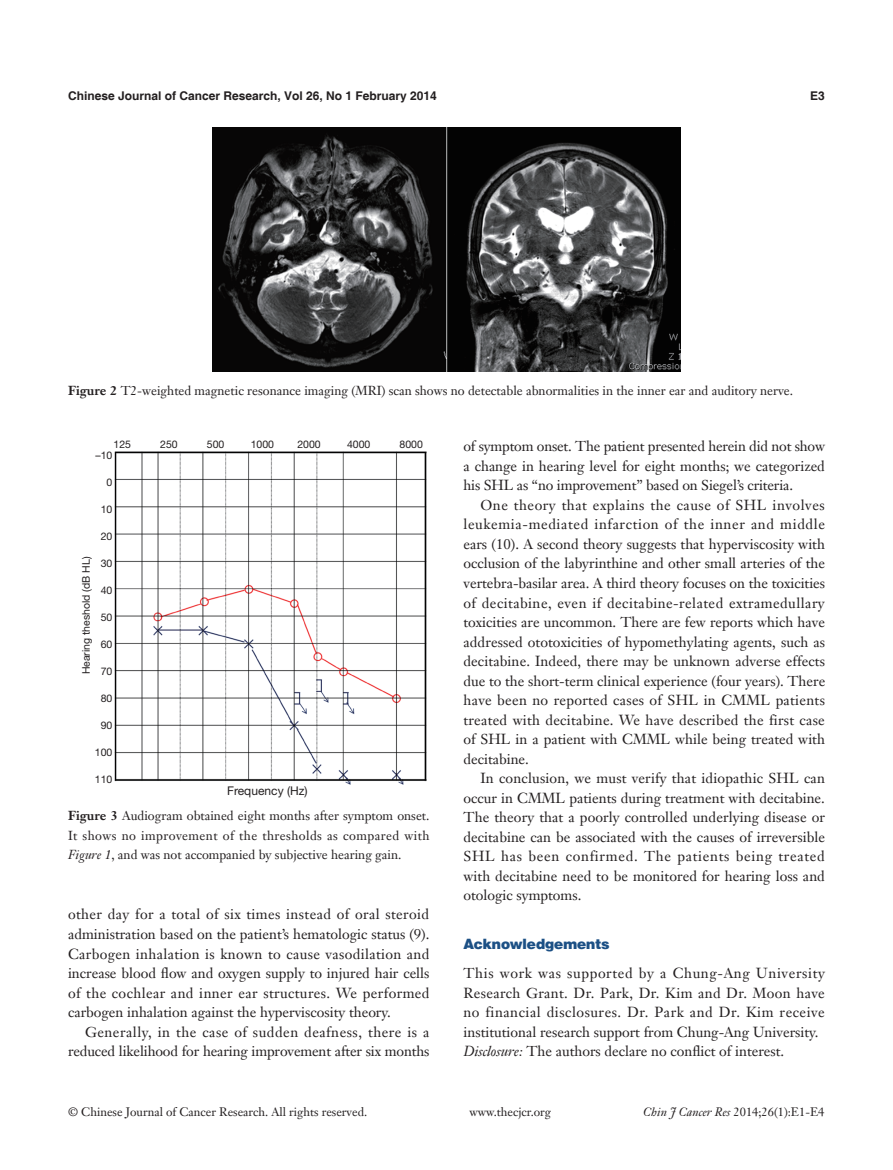
<style>
.page{position:relative;width:893px;height:1170px;background:#fff}
.page>*{position:absolute;margin:0;border:0;box-sizing:border-box;transform-origin:0 0}
.t1{font:14.25px/19.5px "Janson Text LT";color:#231f20;text-align:justify}
.t2{font:14.25px/19.5px "Janson Text LT";letter-spacing:.025em;color:#231f20}
.t3{font:900 14.25px "Helvetica";color:#1c5085}
.t4{font:12.75px/19.5px "Janson Text LT";color:#231f20;text-align:justify}
.t5{font:12px "Janson Text LT";color:#231f20}
.t6{font:700 12px "Helvetica";color:#231f20}
.t7{font:12px "Helvetica Neue LT Pro";color:#231f20}
.t8{font:10.5px "Helvetica Neue LT Pro";color:#231f20}
.s1{font-weight:700}
.s2{font-style:italic}
</style>
<div class="page">
<img style="left:213px;top:128px;width:468px;height:243px">
<img style="left:114px;top:451px;width:313px;height:333px">
<p class="t6" style="left:68px;top:88px;width:370px">Chinese Journal of Cancer Research, Vol 26, No 1 February 2014</p>
<p class="t6" style="left:810px;top:88px;width:16px">E3</p>
<p class="t4" style="left:68px;top:381px;width:727px"><span class="s1">Figure 2</span> T2-weighted magnetic resonance imaging (MRI) scan shows no detectable abnormalities in the inner ear and auditory nerve.</p>
<p class="t8" style="left:114px;top:438px;width:19px">125</p>
<p class="t8" style="left:160px;top:438px;width:19px">250</p>
<p class="t8" style="left:207px;top:438px;width:19px">500</p>
<p class="t8" style="left:251px;top:438px;width:25px">1000</p>
<p class="t8" style="left:297px;top:438px;width:25px">2000</p>
<p class="t8" style="left:347px;top:438px;width:25px">4000</p>
<p class="t8" style="left:400px;top:438px;width:25px">8000</p>
<p class="t8" style="left:96px;top:448px;width:18px">–10</p>
<p class="t8" style="left:107px;top:475px;width:7px">0</p>
<p class="t8" style="left:101px;top:502px;width:13px">10</p>
<p class="t8" style="left:101px;top:529px;width:13px">20</p>
<p class="t8" style="left:101px;top:556px;width:13px">30</p>
<p class="t8" style="left:101px;top:583px;width:13px">40</p>
<p class="t8" style="left:101px;top:610px;width:13px">50</p>
<p class="t8" style="left:101px;top:637px;width:13px">60</p>
<p class="t8" style="left:101px;top:664px;width:13px">70</p>
<p class="t8" style="left:101px;top:691px;width:13px">80</p>
<p class="t8" style="left:101px;top:718px;width:13px">90</p>
<p class="t8" style="left:95px;top:745px;width:19px">100</p>
<p class="t8" style="left:95px;top:772px;width:19px">110</p>
<p class="t8" style="left:80px;top:674px;width:120px;rotate:-90deg">Hearing theshold (dB HL)</p>
<p class="t7" style="left:227px;top:783px;width:82px">Frequency (Hz)</p>
<p class="t4" style="left:68px;top:806px;width:363px"><span class="s1">Figure 3</span> Audiogram obtained eight months after symptom onset.<br>It shows no improvement of the thresholds as compared with <span class="s2">Figure 1</span>, and was not accompanied by subjective hearing gain.</p>
<p class="t1" style="left:68px;top:904px;width:363px">other day for a total of six times instead of oral steroid administration based on the patient’s hematologic status (9).<br>Carbogen inhalation is known to cause vasodilation and increase blood flow and oxygen supply to injured hair cells of the cochlear and inner ear structures. We performed carbogen inhalation against the hyperviscosity theory.</p>
<p class="t1" style="left:68px;top:1021px;width:363px;text-align:right">Generally, in the case of sudden deafness, there is a reduced likelihood for hearing improvement after six months</p>
<p class="t1" style="left:463px;top:436px;width:363px">of symptom onset. The patient presented herein did not show a change in hearing level for eight months; we categorized his SHL as “no improvement” based on Siegel’s criteria.</p>
<p class="t1" style="left:463px;top:495px;width:363px;text-indent:17px">One theory that explains the cause of SHL involves leukemia-mediated infarction of the inner and middle ears (10). A second theory suggests that hyperviscosity with occlusion of the labyrinthine and other small arteries of the vertebra-basilar area. A third theory focuses on the toxicities of decitabine, even if decitabine-related extramedullary toxicities are uncommon. There are few reports which have addressed ototoxicities of hypomethylating agents, such as decitabine. Indeed, there may be unknown adverse effects due to the short-term clinical experience (four years). There have been no reported cases of SHL in CMML patients treated with decitabine. We have described the first case of SHL in a patient with CMML while being treated with decitabine.</p>
<p class="t1" style="left:463px;top:768px;width:363px;text-indent:17px">In conclusion, we must verify that idiopathic SHL can occur in CMML patients during treatment with decitabine.<br>The theory that a poorly controlled underlying disease or decitabine can be associated with the causes of irreversible SHL has been confirmed. The patients being treated with decitabine need to be monitored for hearing loss and otologic symptoms.</p>
<p class="t3" style="left:463px;top:934px;width:148px">Acknowledgements</p>
<p class="t2" style="left:463px;top:963px;width:363px">This work was supported by a Chung-Ang University Research Grant. Dr. Park, Dr. Kim and Dr. Moon have no financial disclosures. Dr. Park and Dr. Kim receive institutional research support from Chung-Ang University.<br><span class="s2">Disclosure:</span> The authors declare no conflict of interest.</p>
<p class="t5" style="left:68px;top:1104px;width:301px">© Chinese Journal of Cancer Research. All rights reserved.</p>
<p class="t5" style="left:469px;top:1104px;width:83px">www.thecjcr.org</p>
<p class="t5" style="left:643px;top:1104px;width:183px"><span class="s2">Chin J Cancer Res</span> 2014;26(1):E1-E4</p>
</div>
